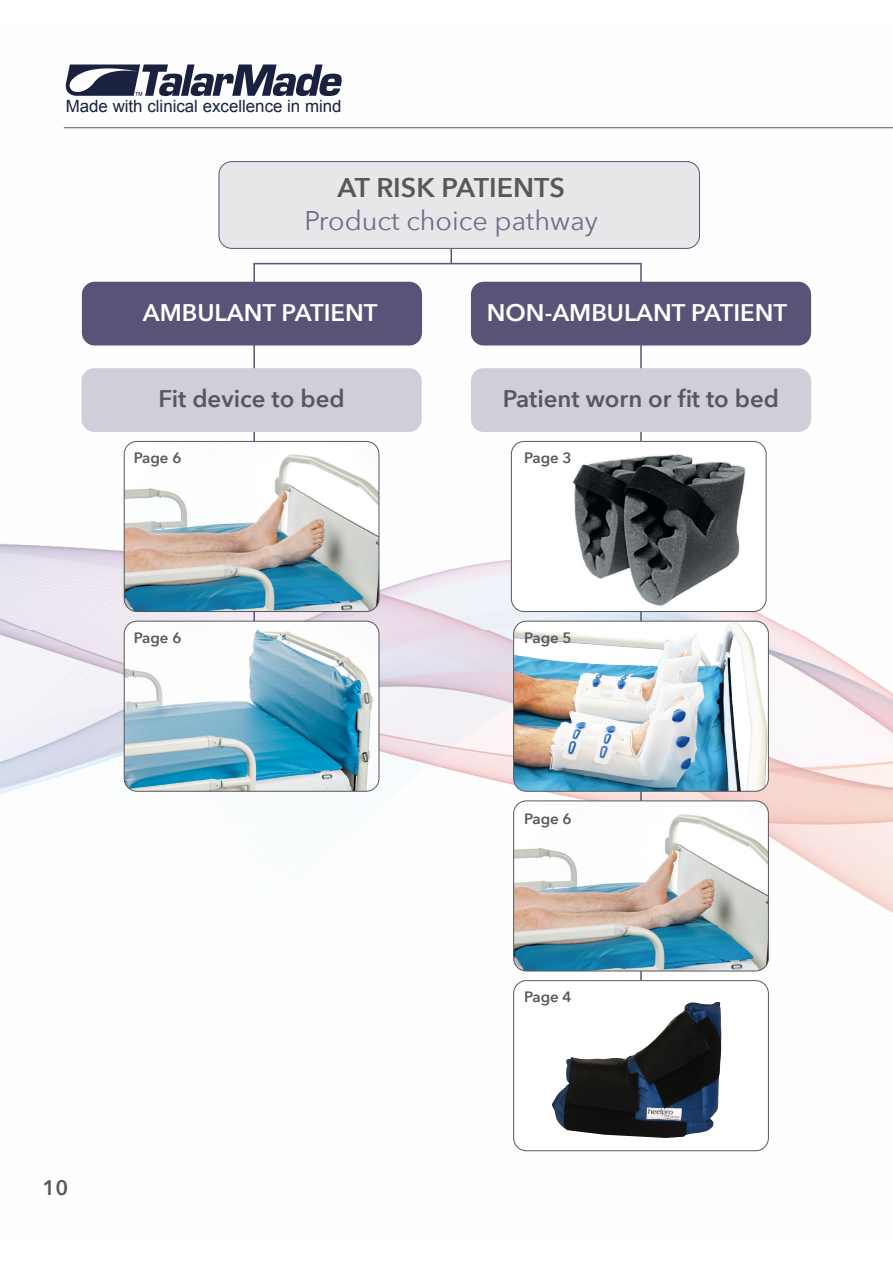
<style>
.page{position:relative;width:893px;height:1263px;background:#fff}
.page>*{position:absolute;margin:0;border:0;box-sizing:border-box;transform-origin:0 0}
.t1{font:27px "Avenir Next";color:#736a89}
.t2{font:600 27px "Avenir Next";color:#57585a}
.t3{font:600 24px "Avenir Next";color:#57585a}
.t4{font:600 24px "Avenir Next";color:#fff}
.t5{font:600 21px "Avenir Next";color:#57585a}
.t6{font:16.95px "Arial";color:#19213f}
.t7{font:600 15px "Avenir Next";color:#57585a}
</style>
<div class="page">
<img style="left:0;top:127px;width:601px;height:1025px">
<img style="left:601px;top:128px;width:292px;height:1024px">
<hr style="left:64px;top:127px;width:829px;height:1px;background:#57585a">
<svg style="left:65px;top:64px;width:277px;height:32px"></svg>
<div style="left:219px;top:162px;width:480px;height:86px;background:#e6e7e9;border-radius:13px"></div>
<div style="left:219px;top:161px;width:481px;height:88px;border:1px solid #5a5277;border-radius:13px"></div>
<svg style="left:450px;top:249px;width:2px;height:14px"></svg>
<hr style="left:254px;top:263px;width:388px;height:1px;background:#5a5277">
<hr style="left:640px;top:264px;width:2px;height:745px;background:#5a5277">
<div style="left:471px;top:282px;width:340px;height:63px;background:#5a5277;border-radius:13px"></div>
<div style="left:471px;top:368px;width:340px;height:64px;background:#d1cdd9;border-radius:13px"></div>
<hr style="left:253px;top:263px;width:2px;height:386px;background:#5a5277">
<div style="left:82px;top:282px;width:340px;height:63px;background:#5a5277;border-radius:13px"></div>
<div style="left:81px;top:368px;width:341px;height:64px;background:#d1cdd9;border-radius:13px"></div>
<img style="left:124px;top:441px;width:255px;height:170px">
<div style="left:124px;top:441px;width:255px;height:171px;border:1px solid #57585a;border-radius:13px"></div>
<img style="left:124px;top:621px;width:255px;height:170px">
<div style="left:124px;top:621px;width:255px;height:170px;border:1px solid #57585a;border-radius:13px"></div>
<img style="left:514px;top:801px;width:254px;height:170px">
<div style="left:513px;top:801px;width:256px;height:170px;border:1px solid #57585a;border-radius:13px"></div>
<img style="left:514px;top:621px;width:254px;height:170px">
<div style="left:513px;top:621px;width:256px;height:170px;border:1px solid #57585a;border-radius:13px"></div>
<div style="left:511px;top:441px;width:255px;height:170px;background:#fff;border-radius:13px"></div>
<img style="left:572px;top:441px;width:194px;height:170px">
<div style="left:511px;top:441px;width:255px;height:171px;border:1px solid #57585a;border-radius:13px"></div>
<div style="left:514px;top:981px;width:254px;height:170px;background:#fff;border-radius:13px"></div>
<img style="left:552px;top:1002px;width:170px;height:136px">
<div style="left:513px;top:980px;width:256px;height:171px;border:1px solid #57585a;border-radius:13px"></div>
<p class="t6" style="left:66px;top:95px;width:277px">Made with clinical excellence in mind</p>
<p class="t2" style="left:337px;top:165px;width:229px">AT RISK PATIENTS</p>
<p class="t1" style="left:305px;top:197px;width:295px">Product choice pathway</p>
<p class="t4" style="left:143px;top:292px;width:236px">AMBULANT PATIENT</p>
<p class="t3" style="left:158px;top:378px;width:188px">Fit device to bed</p>
<p class="t7" style="left:134px;top:445px;width:49px">Page 6</p>
<p class="t7" style="left:134px;top:625px;width:49px">Page 6</p>
<p class="t5" style="left:43px;top:1169px;width:27px">10</p>
<p class="t4" style="left:487px;top:292px;width:302px">NON-AMBULANT PATIENT</p>
<p class="t3" style="left:503px;top:378px;width:278px">Patient worn or fit to bed</p>
<p class="t7" style="left:524px;top:445px;width:49px">Page 3</p>
<p class="t7" style="left:524px;top:625px;width:49px">Page 5</p>
<p class="t7" style="left:524px;top:806px;width:49px">Page 6</p>
<p class="t7" style="left:524px;top:984px;width:49px">Page 4</p>
</div>
